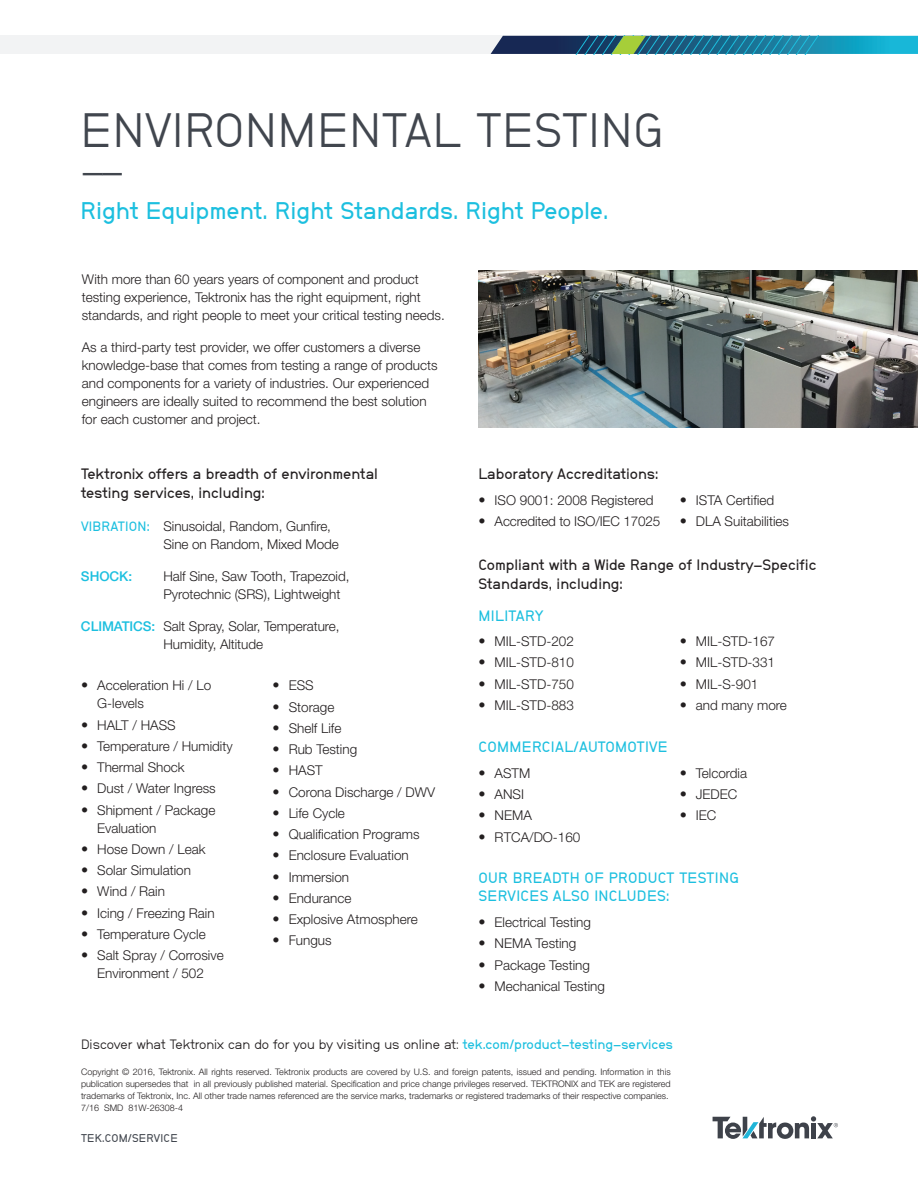
<style>
.page{position:relative;width:918px;height:1188px;background:#fff}
.page>*{position:absolute;margin:0;border:0;box-sizing:border-box;transform-origin:0 0}
.t1{font:48px "Neubau Grotesk Nor";letter-spacing:.02em;color:#41464e}
.t2{font:36px "Neubau Grotesk Nor";color:#41464e;scale:1.25 1}
.t3{font:24px "Neubau Grotesk Hal";color:#1cbfdf}
.t4{font:15px/19.5px "Neubau Grotesk Hal";color:#231f20}
.t5{font:15px/18px "Neubau Grotesk Hal";letter-spacing:.02em;color:#1cbfdf}
.t6{font:300 13.5px/18px "Helvetica Neue";color:#231f20}
.t7{font:13.5px "Neubau Grotesk Nor";color:#231f20}
.t8{font:500 13.5px "Helvetica Neue CE";letter-spacing:-.005em;color:#1cbfdf}
.t9{font:11.25px "Neubau Grotesk Hal";letter-spacing:.02em;color:#41464e}
.t10{font:300 9px/12px "Helvetica Neue";color:#231f20}
.s1{font-family:"Neubau Grotesk Hal";font-weight:400;color:#1cbfdf}
.s2{font-family:"Helvetica Neue CE";font-weight:500;color:#1cbfdf}
.s3{font-size:14.25px}
.s4{font-family:"Neubau Grotesk Hal";color:#1cbfdf}
</style>
<div class="page">
<div style="left:0;top:36px;width:880px;height:18px;background:#f2f3f4"></div>
<svg style="left:490px;top:36px;width:428px;height:18px;background:#23758f"></svg>
<svg style="left:713px;top:1116px;width:125px;height:23px"></svg>
<img style="left:479px;top:270px;width:439px;height:158px">
<h1 class="t1" style="left:81px;top:102px;width:584px">ENVIRONMENTAL TESTING</h1>
<h2 class="t2" style="left:80px;top:149px;width:37px">––</h2>
<h3 class="t3" style="left:80px;top:196px;width:529px">Right Equipment. Right Standards. Right People.</h3>
<p class="t6" style="left:82px;top:270px;width:365px">With more than 60 years years of component and product testing experience, Tektronix has the right equipment, right standards, and right people to meet your critical testing needs.</p>
<p class="t6" style="left:82px;top:338px;width:357px">As a third-party test provider, we offer customers a diverse knowledge-base that comes from testing a range of products and components for a variety of industries. Our experienced engineers are ideally suited to recommend the best solution for each customer and project.</p>
<p class="t4" style="left:81px;top:463px;width:298px">Tektronix offers a breadth of environmental testing services, including:</p>
<p class="t6" style="left:163px;top:517px;width:177px;text-indent:-82px"><span class="s1">VIBRATION:</span> Sinusoidal, Random, Gunfire,<br>Sine on Random, Mixed Mode</p>
<p class="t8" style="left:81px;top:568px;width:53px">SHOCK:</p>
<p class="t6" style="left:163px;top:567px;width:188px">Half Sine, Saw Tooth, Trapezoid,<br>Pyrotechnic (SRS), Lightweight</p>
<p class="t6" style="left:81px;top:617px;width:260px;text-align:center"><span class="s2">CLIMATICS:</span> Salt Spray, Solar, Temperature,<br>Humidity, Altitude</p>
<p class="t6" style="left:97px;top:676px;width:116px;text-indent:-16px"><span class="s3">•</span> Acceleration Hi / Lo<br>G-levels</p>
<p class="t6" style="left:81px;top:716px;width:96px"><span class="s3">•</span> HALT / HASS</p>
<p class="t6" style="left:81px;top:737px;width:153px"><span class="s3">•</span> Temperature / Humidity</p>
<p class="t6" style="left:81px;top:758px;width:105px"><span class="s3">•</span> Thermal Shock</p>
<p class="t6" style="left:81px;top:779px;width:136px"><span class="s3">•</span> Dust / Water Ingress</p>
<p class="t6" style="left:97px;top:800px;width:120px;text-indent:-16px"><span class="s3">•</span> Shipment / Package<br>Evaluation</p>
<p class="t6" style="left:81px;top:840px;width:126px"><span class="s3">•</span> Hose Down / Leak</p>
<p class="t6" style="left:81px;top:861px;width:111px"><span class="s3">•</span> Solar Simulation</p>
<p class="t6" style="left:81px;top:882px;width:86px"><span class="s3">•</span> Wind / Rain</p>
<p class="t6" style="left:81px;top:903px;width:135px"><span class="s3">•</span> Icing / Freezing Rain</p>
<p class="t6" style="left:81px;top:925px;width:126px"><span class="s3">•</span> Temperature Cycle</p>
<p class="t6" style="left:81px;top:946px;width:144px;text-align:center"><span class="s3">•</span> Salt Spray / Corrosive<br>Environment / 502</p>
<p class="t6" style="left:273px;top:676px;width:43px"><span class="s3">•</span> ESS</p>
<p class="t6" style="left:273px;top:698px;width:63px"><span class="s3">•</span> Storage</p>
<p class="t6" style="left:273px;top:719px;width:70px"><span class="s3">•</span> Shelf Life</p>
<p class="t6" style="left:273px;top:740px;width:86px"><span class="s3">•</span> Rub Testing</p>
<p class="t6" style="left:273px;top:761px;width:52px"><span class="s3">•</span> HAST</p>
<p class="t6" style="left:273px;top:782px;width:164px"><span class="s3">•</span> Corona Discharge / DWV</p>
<p class="t6" style="left:273px;top:804px;width:74px"><span class="s3">•</span> Life Cycle</p>
<p class="t6" style="left:273px;top:825px;width:148px"><span class="s3">•</span> Qualification Programs</p>
<p class="t6" style="left:273px;top:846px;width:138px"><span class="s3">•</span> Enclosure Evaluation</p>
<p class="t6" style="left:273px;top:867px;width:78px"><span class="s3">•</span> Immersion</p>
<p class="t6" style="left:273px;top:889px;width:80px"><span class="s3">•</span> Endurance</p>
<p class="t6" style="left:273px;top:910px;width:147px"><span class="s3">•</span> Explosive Atmosphere</p>
<p class="t6" style="left:273px;top:931px;width:61px"><span class="s3">•</span> Fungus</p>
<p class="t4" style="left:478px;top:463px;width:181px">Laboratory Accreditations:</p>
<p class="t6" style="left:478px;top:491px;width:177px"><span class="s3">•</span> ISO 9001: 2008 Registered</p>
<p class="t6" style="left:478px;top:512px;width:184px"><span class="s3">•</span> Accredited to ISO/IEC 17025</p>
<p class="t6" style="left:680px;top:491px;width:96px"><span class="s3">•</span> ISTA Certified</p>
<p class="t6" style="left:680px;top:512px;width:111px"><span class="s3">•</span> DLA Suitabilities</p>
<p class="t4" style="left:478px;top:554px;width:340px">Compliant with a Wide Range of Industry-Specific<br>Standards, including:</p>
<p class="t5" style="left:479px;top:606px;width:67px">MILITARY</p>
<p class="t6" style="left:478px;top:632px;width:97px"><span class="s3">•</span> MIL-STD-202</p>
<p class="t6" style="left:478px;top:653px;width:97px"><span class="s3">•</span> MIL-STD-810</p>
<p class="t6" style="left:478px;top:674px;width:97px"><span class="s3">•</span> MIL-STD-750</p>
<p class="t6" style="left:478px;top:696px;width:97px"><span class="s3">•</span> MIL-STD-883</p>
<p class="t5" style="left:479px;top:737px;width:191px">COMMERCIAL/AUTOMOTIVE</p>
<p class="t6" style="left:478px;top:764px;width:53px"><span class="s3">•</span> ASTM</p>
<p class="t6" style="left:478px;top:785px;width:47px"><span class="s3">•</span> ANSI</p>
<p class="t6" style="left:478px;top:806px;width:55px"><span class="s3">•</span> NEMA</p>
<p class="t6" style="left:478px;top:828px;width:104px"><span class="s3">•</span> RTCA/DO-160</p>
<p class="t6" style="left:680px;top:632px;width:97px"><span class="s3">•</span> MIL-STD-167</p>
<p class="t6" style="left:680px;top:653px;width:97px"><span class="s3">•</span> MIL-STD-331</p>
<p class="t6" style="left:680px;top:674px;width:80px"><span class="s3">•</span> MIL-S-901</p>
<p class="t6" style="left:680px;top:696px;width:109px"><span class="s3">•</span> and many more</p>
<p class="t6" style="left:680px;top:764px;width:69px"><span class="s3">•</span> Telcordia</p>
<p class="t6" style="left:680px;top:785px;width:59px"><span class="s3">•</span> JEDEC</p>
<p class="t6" style="left:680px;top:806px;width:38px"><span class="s3">•</span> IEC</p>
<p class="t5" style="left:479px;top:869px;width:262px">OUR BREADTH OF PRODUCT TESTING<br>SERVICES ALSO INCLUDES:</p>
<p class="t6" style="left:478px;top:913px;width:114px"><span class="s3">•</span> Electrical Testing</p>
<p class="t6" style="left:478px;top:934px;width:99px"><span class="s3">•</span> NEMA Testing</p>
<p class="t6" style="left:478px;top:956px;width:113px"><span class="s3">•</span> Package Testing</p>
<p class="t6" style="left:478px;top:977px;width:128px"><span class="s3">•</span> Mechanical Testing</p>
<p class="t7" style="left:81px;top:1036px;width:594px">Discover what Tektronix can do for you by visiting us online at: <span class="s4">tek.com/product-testing-services</span></p>
<p class="t10" style="left:81px;top:1066px;width:591px">Copyright © 2016, Tektronix. All rights reserved. Tektronix products are covered by U.S. and foreign patents, issued and pending. Information in this publication supersedes that in all previously published material. Specification and price change privileges reserved. TEKTRONIX and TEK are registered trademarks of Tektronix, Inc. All other trade names referenced are the service marks, trademarks or registered trademarks of their respective companies.<br>7/16 SMD 81W-26308-4</p>
<p class="t9" style="left:81px;top:1131px;width:98px">TEK.COM/SERVICE</p>
</div>
